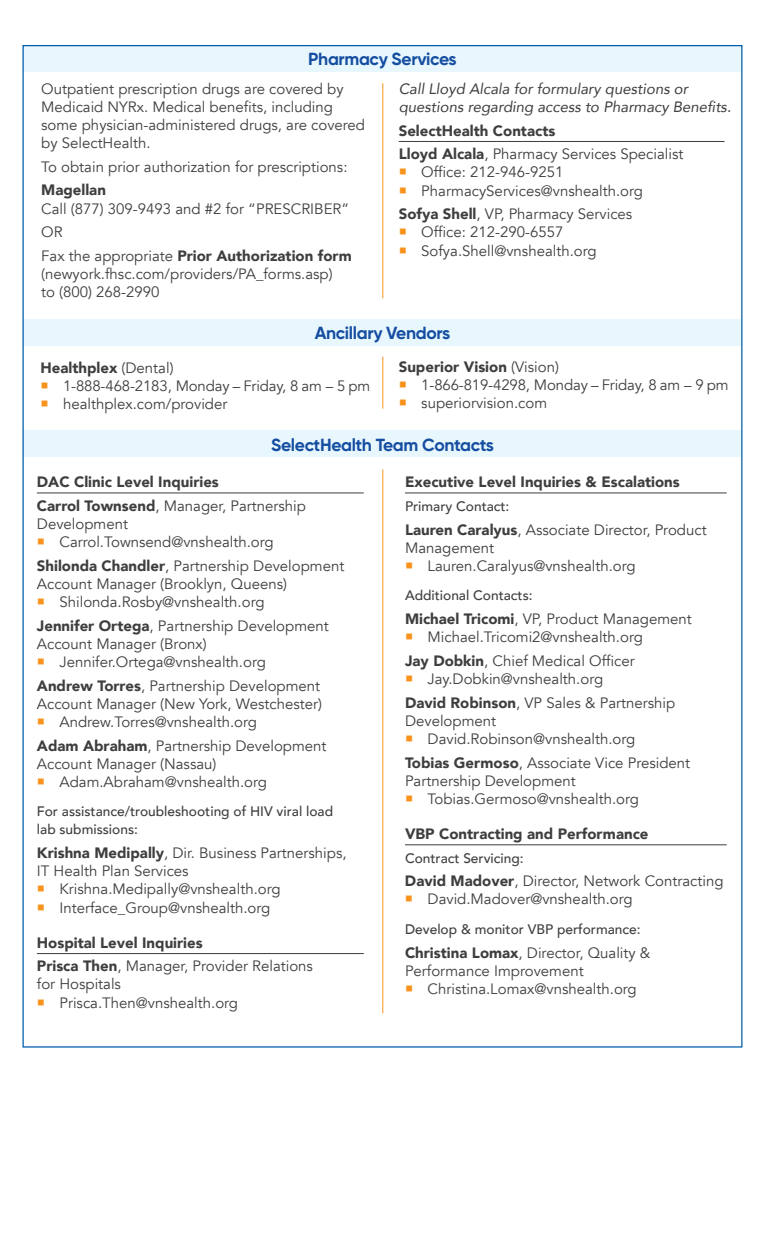
<style>
.page{position:relative;width:765px;height:1260px;background:#fff}
.page>*{position:absolute;margin:0;border:0;box-sizing:border-box;transform-origin:0 0}
.t1{font:700 17.5px "Gilroy";letter-spacing:-.02em;color:#154ea1}
.t2{font:15px/18.1px "Avenir";color:#3e3e3f}
.t3{font:900 15px/23.8px "Avenir";color:#3e3e3f}
.t4{font:italic 15px/18.1px "Avenir";color:#3e3e3f}
.t5{font:500 13.75px/18.1px "Avenir";color:#3e3e3f}
.s1{font-weight:900}
.s2{font-weight:400}
</style>
<div class="page">
<hr style="left:382px;top:470px;width:1px;height:543px;background:#f7931d">
<div style="left:22px;top:430px;width:720px;height:27px;background:#e8f6fd"></div>
<hr style="left:37px;top:493px;width:327px;height:1px;background:#3e3e3f">
<hr style="left:37px;top:953px;width:327px;height:1px;background:#3e3e3f">
<hr style="left:399px;top:141px;width:326px;height:1px;background:#3e3e3f">
<hr style="left:382px;top:83px;width:1px;height:215px;background:#f7931d">
<div style="left:22px;top:45px;width:720px;height:27px;background:#e8f6fd"></div>
<hr style="left:382px;top:357px;width:1px;height:52px;background:#f7931d">
<div style="left:22px;top:319px;width:720px;height:27px;background:#e8f6fd"></div>
<hr style="left:405px;top:493px;width:322px;height:1px;background:#3e3e3f">
<hr style="left:405px;top:845px;width:322px;height:1px;background:#3e3e3f">
<p class="t1" style="left:308px;top:48px;width:150px">Pharmacy Services</p>
<p class="t2" style="left:41px;top:80px;width:325px">Outpatient prescription drugs are covered by Medicaid NYRx. Medical benefits, including some physician-administered drugs, are covered by SelectHealth.</p>
<p class="t2" style="left:41px;top:158px;width:308px">To obtain prior authorization for prescriptions:</p>
<p class="t3" style="left:41px;top:178px;width:66px">Magellan</p>
<p class="t2" style="left:41px;top:197px;width:312px;line-height:23.8px">Call (877) 309-9493 and #2 for “PRESCRIBER”<br>OR<br>Fax the appropriate <span class="s1">Prior Authorization form</span></p>
<p class="t2" style="left:41px;top:265px;width:293px">(newyork.fhsc.com/providers/PA_forms.asp) to (800) 268-2990</p>
<p class="t4" style="left:399px;top:79px;width:334px">Call Lloyd Alcala for formulary questions or questions regarding access to Pharmacy Benefits.</p>
<p class="t3" style="left:399px;top:118px;width:286px">SelectHealth Contacts<br>Lloyd Alcala<span class="s2">, Pharmacy Services Specialist</span></p>
<p class="t2" style="left:421px;top:163px;width:223px">Office: 212-946-9251<br>PharmacyServices@vnshealth.org</p>
<p class="t2" style="left:421px;top:205px;width:213px;text-indent:-23px"><span class="s1">Sofya Shell</span>, VP, Pharmacy Services<br>Office: 212-290-6557<br>Sofya.Shell@vnshealth.org</p>
<p class="t1" style="left:315px;top:322px;width:137px">Ancillary Vendors</p>
<p class="t2" style="left:421px;top:358px;width:309px;text-indent:-23px"><span class="s1">Superior Vision</span> (Vision)<br>1-866-819-4298, Monday – Friday, 8 am – 9 pm superiorvision.com</p>
<p class="t2" style="left:63px;top:359px;width:309px;text-indent:-23px"><span class="s1">Healthplex</span> (Dental)<br>1-888-468-2183, Monday – Friday, 8 am – 5 pm healthplex.com/provider</p>
<p class="t1" style="left:271px;top:434px;width:224px">SelectHealth Team Contacts</p>
<p class="t3" style="left:37px;top:470px;width:271px">DAC Clinic Level Inquiries<br>Carrol Townsend<span class="s2">, Manager, Partnership</span></p>
<p class="t2" style="left:59px;top:515px;width:216px;text-indent:-23px">Development<br>Carrol.Townsend@vnshealth.org</p>
<p class="t2" style="left:37px;top:557px;width:309px"><span class="s1">Shilonda Chandler</span>, Partnership Development</p>
<p class="t2" style="left:37px;top:575px;width:252px">Account Manager (Brooklyn, Queens)</p>
<p class="t2" style="left:59px;top:593px;width:207px">Shilonda.Rosby@vnshealth.org</p>
<p class="t2" style="left:37px;top:617px;width:293px"><span class="s1">Jennifer Ortega</span>, Partnership Development</p>
<p class="t2" style="left:37px;top:635px;width:171px">Account Manager (Bronx)</p>
<p class="t2" style="left:59px;top:653px;width:208px">Jennifer.Ortega@vnshealth.org</p>
<p class="t2" style="left:37px;top:677px;width:285px"><span class="s1">Andrew Torres</span>, Partnership Development</p>
<p class="t2" style="left:37px;top:695px;width:287px">Account Manager (New York, Westchester)</p>
<p class="t2" style="left:59px;top:713px;width:199px">Andrew.Torres@vnshealth.org</p>
<p class="t2" style="left:37px;top:737px;width:291px"><span class="s1">Adam Abraham</span>, Partnership Development</p>
<p class="t2" style="left:37px;top:755px;width:181px">Account Manager (Nassau)</p>
<p class="t2" style="left:59px;top:773px;width:209px">Adam.Abraham@vnshealth.org</p>
<p class="t5" style="left:37px;top:802px;width:298px">For assistance/troubleshooting of HIV viral load lab submissions:</p>
<p class="t2" style="left:37px;top:844px;width:311px"><span class="s1">Krishna Medipally</span>, Dir. Business Partnerships,</p>
<p class="t2" style="left:37px;top:862px;width:153px">IT Health Plan Services</p>
<p class="t2" style="left:59px;top:881px;width:223px">Krishna.Medipally@vnshealth.org</p>
<p class="t2" style="left:59px;top:899px;width:212px">Interface_Group@vnshealth.org</p>
<p class="t3" style="left:37px;top:930px;width:278px">Hospital Level Inquiries<br>Prisca Then<span class="s2">, Manager, Provider Relations</span></p>
<p class="t2" style="left:59px;top:976px;width:180px;text-indent:-23px">for Hospitals<br>Prisca.Then@vnshealth.org</p>
<p class="t3" style="left:405px;top:470px;width:276px">Executive Level Inquiries &amp; Escalations</p>
<p class="t5" style="left:405px;top:496px;width:106px">Primary Contact:</p>
<p class="t2" style="left:405px;top:521px;width:303px"><span class="s1">Lauren Caralyus</span>, Associate Director, Product</p>
<p class="t2" style="left:405px;top:539px;width:91px">Management</p>
<p class="t2" style="left:428px;top:557px;width:210px">Lauren.Caralyus@vnshealth.org</p>
<p class="t5" style="left:405px;top:586px;width:129px">Additional Contacts:</p>
<p class="t2" style="left:428px;top:610px;width:266px;text-indent:-23px"><span class="s1">Michael Tricomi</span>, VP, Product Management<br>Michael.Tricomi2@vnshealth.org</p>
<p class="t2" style="left:405px;top:652px;width:231px;text-align:center"><span class="s1">Jay Dobkin</span>, Chief Medical Officer<br>Jay.Dobkin@vnshealth.org</p>
<p class="t2" style="left:405px;top:694px;width:272px"><span class="s1">David Robinson</span>, VP Sales &amp; Partnership</p>
<p class="t2" style="left:405px;top:712px;width:93px">Development</p>
<p class="t2" style="left:428px;top:730px;width:209px">David.Robinson@vnshealth.org</p>
<p class="t2" style="left:405px;top:754px;width:287px"><span class="s1">Tobias Germoso</span>, Associate Vice President</p>
<p class="t2" style="left:405px;top:772px;width:172px">Partnership Development</p>
<p class="t2" style="left:428px;top:790px;width:213px">Tobias.Germoso@vnshealth.org</p>
<p class="t3" style="left:405px;top:821px;width:245px">VBP Contracting and Performance</p>
<p class="t5" style="left:405px;top:848px;width:120px">Contract Servicing:</p>
<p class="t2" style="left:428px;top:872px;width:297px;text-indent:-23px"><span class="s1">David Madover</span>, Director, Network Contracting<br>David.Madover@vnshealth.org</p>
<p class="t5" style="left:405px;top:919px;width:237px">Develop &amp; monitor VBP performance:</p>
<p class="t2" style="left:405px;top:944px;width:247px"><span class="s1">Christina Lomax</span>, Director, Quality &amp;<br>Performance Improvement</p>
<p class="t2" style="left:428px;top:980px;width:211px">Christina.Lomax@vnshealth.org</p>
</div>
